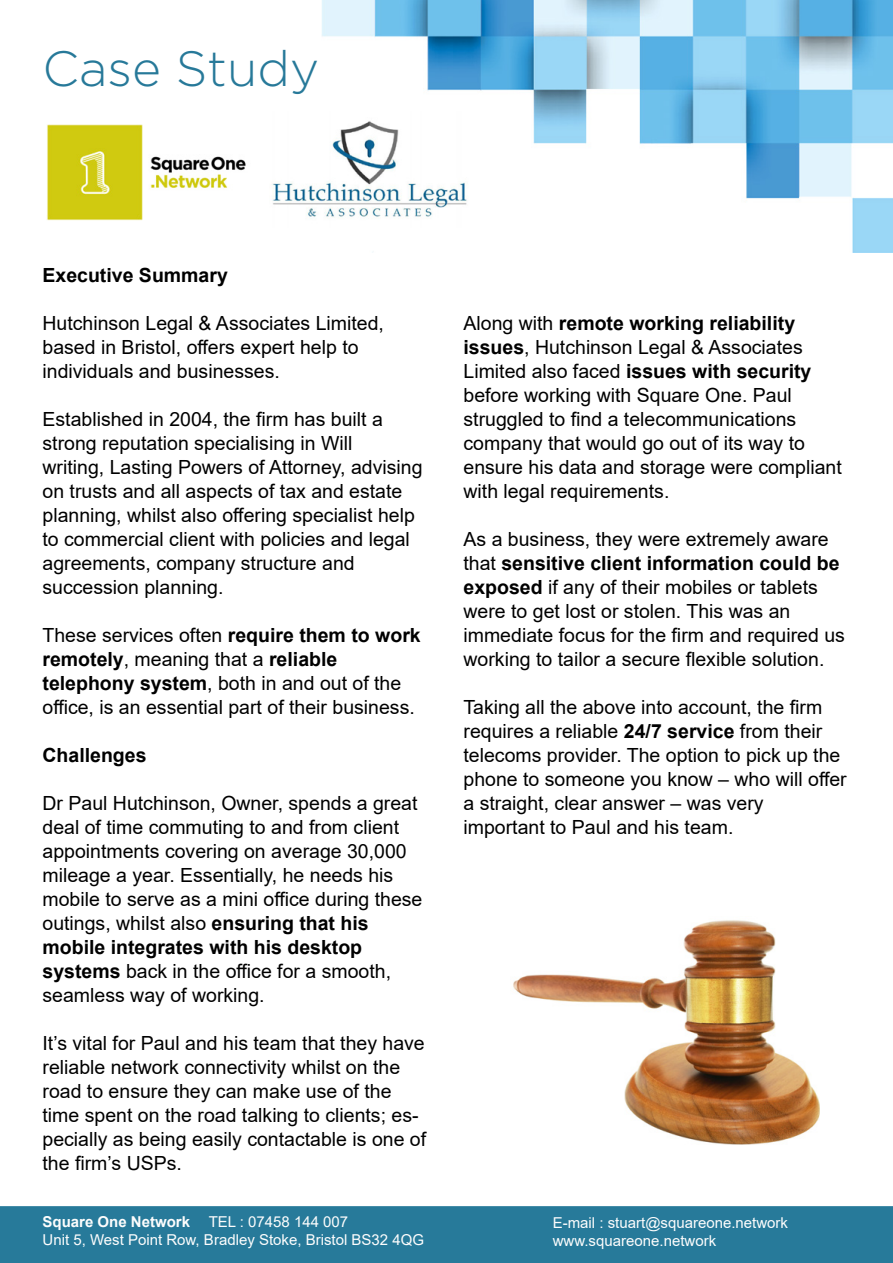
<style>
.page{position:relative;width:893px;height:1263px;background:#fff}
.page>*{position:absolute;margin:0;border:0;box-sizing:border-box;transform-origin:0 0}
.t1{font:300 49.5px "Gotham";color:#277999}
.t2{font:19.5px/24px "Arial";color:#000}
.t3{font:700 19.5px "Arial";color:#000}
.t4{font:15px/18px "Arial";color:#fdfdfd}
.s1{font-weight:700}
</style>
<div class="page">
<img style="left:513px;top:920px;width:306px;height:225px">
<img style="left:321px;top:0;width:572px;height:252px">
<div style="left:0;top:1206px;width:893px;height:57px;background:#277a9a"></div>
<img style="left:47px;top:124px;width:199px;height:97px">
<img style="left:272px;top:111px;width:203px;height:117px">
<h1 class="t1" style="left:43px;top:38px;width:278px">Case Study</h1>
<p class="t3" style="left:43px;top:261px;width:187px">Executive Summary</p>
<p class="t2" style="left:43px;top:311px;width:343px">Hutchinson Legal &amp; Associates Limited, based in Bristol, offers expert help to individuals and businesses.</p>
<p class="t2" style="left:43px;top:407px;width:382px">Established in 2004, the firm has built a strong reputation specialising in Will<br>writing, Lasting Powers of Attorney, advising on trusts and all aspects of tax and estate planning, whilst also offering specialist help to commercial client with policies and legal agreements, company structure and succession planning.</p>
<p class="t2" style="left:43px;top:623px;width:380px">These services often <span class="s1">require them to work remotely</span>, meaning that a <span class="s1">reliable telephony system</span>, both in and out of the office, is an essential part of their business.</p>
<p class="t3" style="left:43px;top:742px;width:106px">Challenges</p>
<p class="t2" style="left:43px;top:791px;width:381px">Dr Paul Hutchinson, Owner, spends a great deal of time commuting to and from client appointments covering on average 30,000 mileage a year. Essentially, he needs his mobile to serve as a mini office during these outings, whilst also <span class="s1">ensuring that his mobile integrates with his desktop systems</span> back in the office for a smooth, seamless way of working.</p>
<p class="t2" style="left:43px;top:1031px;width:385px">It’s vital for Paul and his team that they have reliable network connectivity whilst on the road to ensure they can make use of the time spent on the road talking to clients; es&shy;pecially as being easily contactable is one of the firm’s USPs.</p>
<p class="t4" style="left:43px;top:1213px;width:383px"><span class="s1">Square One Network</span> TEL : 07458 144 007<br>Unit 5, West Point Row, Bradley Stoke, Bristol BS32 4QG</p>
<p class="t2" style="left:463px;top:311px;width:380px">Along with <span class="s1">remote working reliability issues</span>, Hutchinson Legal &amp; Associates Limited also faced <span class="s1">issues with security </span>before working with Square One. Paul struggled to find a telecommunications company that would go out of its way to ensure his data and storage were compliant with legal requirements.</p>
<p class="t2" style="left:463px;top:527px;width:383px">As a business, they were extremely aware that <span class="s1">sensitive client information could be exposed</span> if any of their mobiles or tablets were to get lost or stolen. This was an immediate focus for the firm and required us working to tailor a secure flexible solution.</p>
<p class="t2" style="left:463px;top:695px;width:385px">Taking all the above into account, the firm requires a reliable <span class="s1">24/7 service</span> from their telecoms provider. The option to pick up the phone to someone you know – who will offer a straight, clear answer – was very important to Paul and his team.</p>
<p class="t4" style="left:553px;top:1213px;width:237px">E-mail : stuart@squareone.network www.squareone.network</p>
</div>
